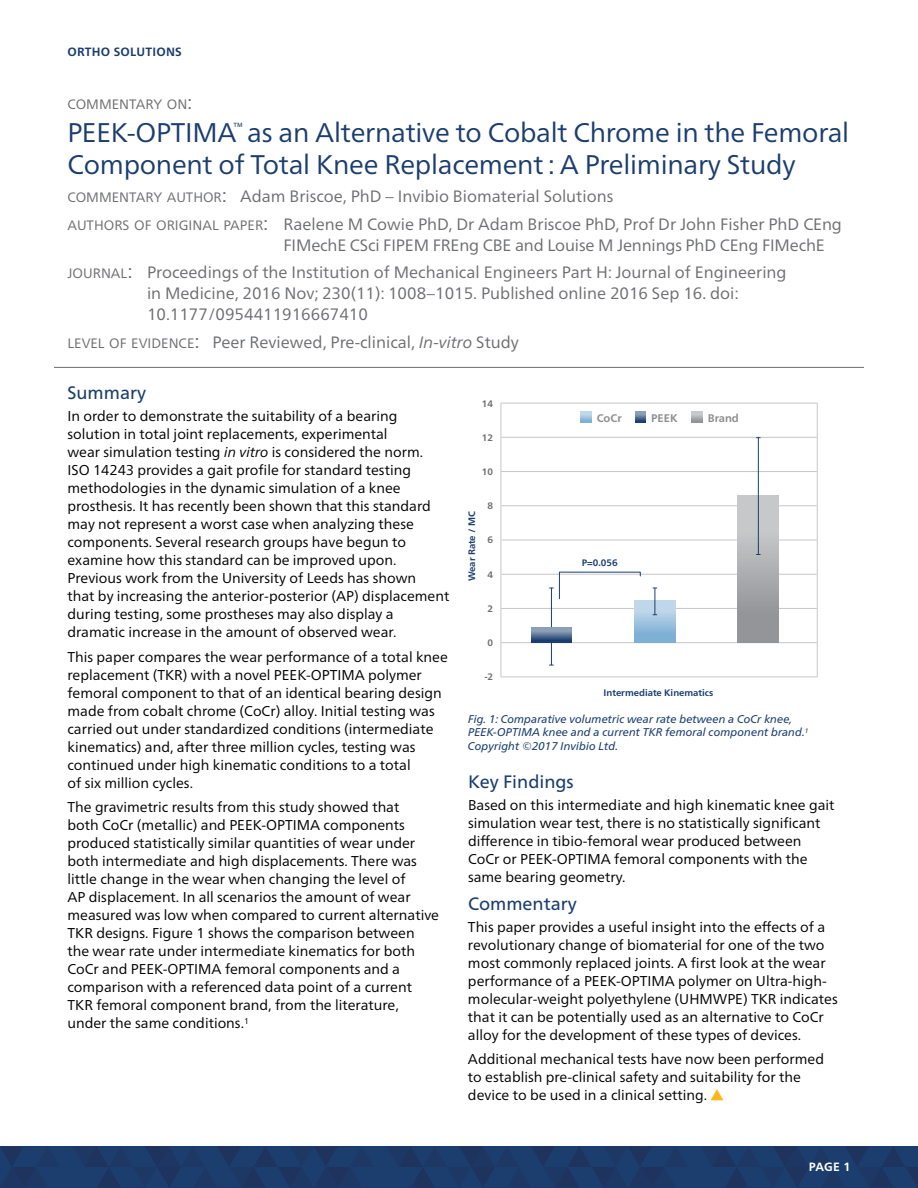
<style>
.page{position:relative;width:918px;height:1188px;background:#fff}
.page>*{position:absolute;margin:0;border:0;box-sizing:border-box;transform-origin:0 0}
.t1{font:27px "Frutiger Neue LT Pro";letter-spacing:-.01em;color:#1b3e6f}
.t2{font:18px "Frutiger Neue LT Pro";color:#1b3e6f}
.t3{font:16.5px/27.8px "Frutiger Neue LT Pro";color:#6d6e71}
.t4{font:14.25px/18px "Frutiger Neue LT Pro";color:#000}
.t5{font:13.65px "Frutiger Neue LT Pro";color:#6d6e71}
.t6{font:700 12px "Frutiger Neue LT Pro";letter-spacing:.02em;color:#1b3e6f}
.t7{font:700 12px "Frutiger Neue LT Pro";color:#fff}
.t8{font:12px "Frutiger Neue LT Pro";color:#1b3e6f}
.t9{font:italic 11.25px/13.5px "Frutiger Neue LT Pro";color:#1b3e6f}
.t10{font:700 11.1px "Frutiger Neue LT Pro";color:#8d8e8f}
.t11{font:700 9.45px "Frutiger Neue LT Pro";color:#1b3e6f}
.t12{font:700 9.45px "Frutiger Neue LT Pro";color:#6d6e71}
.s1{font-size:19.5px}
.s2{font-size:13.65px}
.s3{font-style:italic}
</style>
<div class="page">
<svg style="left:711px;top:1089px;width:12px;height:11px"></svg>
<hr style="left:54px;top:367px;width:810px;height:1px;background:#6d6e71">
<hr style="left:500px;top:574px;width:318px;height:1px;background:#c7c8ca">
<hr style="left:500px;top:608px;width:318px;height:1px;background:#c7c8ca">
<hr style="left:500px;top:642px;width:318px;height:1px;background:#c7c8ca">
<hr style="left:500px;top:676px;width:318px;height:1px;background:#c7c8ca">
<hr style="left:500px;top:403px;width:318px;height:1px;background:#c7c8ca">
<hr style="left:500px;top:404px;width:1px;height:33px;background:#c7c8ca">
<hr style="left:817px;top:404px;width:1px;height:33px;background:#c7c8ca">
<hr style="left:500px;top:437px;width:318px;height:1px;background:#c7c8ca">
<hr style="left:500px;top:438px;width:1px;height:33px;background:#c7c8ca">
<hr style="left:817px;top:438px;width:1px;height:33px;background:#c7c8ca">
<hr style="left:500px;top:471px;width:318px;height:1px;background:#c7c8ca">
<hr style="left:500px;top:472px;width:1px;height:33px;background:#c7c8ca">
<hr style="left:817px;top:472px;width:1px;height:33px;background:#c7c8ca">
<hr style="left:500px;top:505px;width:318px;height:1px;background:#c7c8ca">
<hr style="left:500px;top:506px;width:1px;height:33px;background:#c7c8ca">
<hr style="left:817px;top:506px;width:1px;height:33px;background:#c7c8ca">
<hr style="left:500px;top:539px;width:318px;height:2px;background:#c7c8ca">
<hr style="left:500px;top:541px;width:1px;height:33px;background:#c7c8ca">
<hr style="left:817px;top:541px;width:1px;height:33px;background:#c7c8ca">
<hr style="left:500px;top:575px;width:1px;height:33px;background:#c7c8ca">
<hr style="left:817px;top:575px;width:1px;height:33px;background:#c7c8ca">
<hr style="left:500px;top:609px;width:1px;height:33px;background:#c7c8ca">
<hr style="left:817px;top:609px;width:1px;height:33px;background:#c7c8ca">
<hr style="left:500px;top:643px;width:1px;height:33px;background:#c7c8ca">
<hr style="left:817px;top:643px;width:1px;height:33px;background:#c7c8ca">
<div style="left:624px;top:400px;width:33px;height:33px;background:#fff"></div>
<svg style="left:635px;top:411px;width:11px;height:11px"></svg>
<div style="left:570px;top:401px;width:33px;height:33px;background:#fff"></div>
<svg style="left:581px;top:412px;width:10px;height:10px"></svg>
<svg style="left:692px;top:412px;width:10px;height:10px"></svg>
<hr style="left:551px;top:588px;width:1px;height:77px;background:#1b3e6f">
<svg style="left:531px;top:627px;width:41px;height:15px"></svg>
<div style="left:635px;top:601px;width:40px;height:41px;background:linear-gradient(to bottom,#cddfed,#74a9d1)"></div>
<svg style="left:653px;top:587px;width:4px;height:28px"></svg>
<div style="left:738px;top:496px;width:41px;height:146px;background:linear-gradient(to bottom,#d0d2d4,#8b8e91)"></div>
<hr style="left:758px;top:438px;width:1px;height:116px;background:#1b3e6f">
<svg style="left:549px;top:571px;width:92px;height:29px"></svg>
<svg style="left:0;top:1146px;width:918px;height:42px;background:#1c3a69"></svg>
<p class="t6" style="left:68px;top:45px;width:116px">ORTHO SOLUTIONS</p>
<p class="t5" style="left:68px;top:96px;width:127px">COMMENTARY ON<span class="s1">:</span></p>
<h1 class="t1" style="left:68px;top:116px;width:783px">PEEK-OPTIMA as an Alternative to Cobalt Chrome in the Femoral</h1>
<p class="t8" style="left:232px;top:119px;width:12px">™</p>
<h1 class="t1" style="left:67px;top:148px;width:729px">Component of Total Knee Replacement : A Preliminary Study</h1>
<p class="t3" style="left:68px;top:182px;width:776px"><span class="s2">COMMENTARY AUTHOR</span><span class="s1">:</span> Adam Briscoe, PhD – Invibio Biomaterial Solutions<br><span class="s2">AUTHORS OF ORIGINAL PAPER</span><span class="s1">:</span> Raelene M Cowie PhD, Dr Adam Briscoe PhD, Prof Dr John Fisher PhD CEng</p>
<p class="t3" style="left:68px;top:231px;width:759px;text-indent:216px">FIMechE CSci FIPEM FREng CBE and Louise M Jennings PhD CEng FIMechE<br><span class="s2">JOURNAL</span><span class="s1">:</span> Proceedings of the Institution of Mechanical Engineers Part H: Journal of Engineering</p>
<p class="t3" style="left:147px;top:283px;width:594px;line-height:21px">in Medicine, 2016 Nov; 230(11): 1008–1015. Published online 2016 Sep 16. doi:<br>10.1177/0954411916667410</p>
<p class="t3" style="left:68px;top:328px;width:453px"><span class="s2">LEVEL OF EVIDENCE</span><span class="s1">:</span> Peer Reviewed, Pre-clinical, <span class="s3">In-vitro</span> Study</p>
<p class="t2" style="left:68px;top:382px;width:80px">Summary</p>
<p class="t4" style="left:68px;top:407px;width:383px">In order to demonstrate the suitability of a bearing solution in total joint replacements, experimental<br>wear simulation testing <span class="s3">in vitro</span> is considered the norm.<br>ISO 14243 provides a gait profile for standard testing methodologies in the dynamic simulation of a knee prosthesis. It has recently been shown that this standard may not represent a worst case when analyzing these components. Several research groups have begun to examine how this standard can be improved upon.<br>Previous work from the University of Leeds has shown<br>that by increasing the anterior-posterior (AP) displacement during testing, some prostheses may also display a dramatic increase in the amount of observed wear.</p>
<p class="t4" style="left:68px;top:648px;width:382px">This paper compares the wear performance of a total knee replacement (TKR) with a novel PEEK-OPTIMA polymer femoral component to that of an identical bearing design made from cobalt chrome (CoCr) alloy. Initial testing was carried out under standardized conditions (intermediate kinematics) and, after three million cycles, testing was continued under high kinematic conditions to a total<br>of six million cycles.</p>
<p class="t4" style="left:68px;top:798px;width:373px">The gravimetric results from this study showed that<br>both CoCr (metallic) and PEEK-OPTIMA components produced statistically similar quantities of wear under both intermediate and high displacements. There was little change in the wear when changing the level of<br>AP displacement. In all scenarios the amount of wear measured was low when compared to current alternative TKR designs. Figure 1 shows the comparison between the wear rate under intermediate kinematics for both CoCr and PEEK-OPTIMA femoral components and a comparison with a referenced data point of a current TKR femoral component brand, from the literature, under the same conditions.<sup>1</sup></p>
<p class="t12" style="left:482px;top:398px;width:13px">14</p>
<p class="t12" style="left:482px;top:432px;width:13px">12</p>
<p class="t12" style="left:482px;top:466px;width:13px">10</p>
<p class="t12" style="left:488px;top:500px;width:7px">8</p>
<p class="t12" style="left:488px;top:535px;width:7px">6</p>
<p class="t12" style="left:488px;top:569px;width:7px">4</p>
<p class="t12" style="left:488px;top:603px;width:7px">2</p>
<p class="t12" style="left:488px;top:637px;width:7px">0</p>
<p class="t12" style="left:484px;top:671px;width:10px">-2</p>
<p class="t10" style="left:597px;top:411px;width:26px">CoCr</p>
<p class="t10" style="left:651px;top:411px;width:28px">PEEK</p>
<p class="t10" style="left:708px;top:411px;width:33px">Brand</p>
<p class="t11" style="left:466px;top:581px;width:72px;rotate:-90deg">Wear Rate / MC</p>
<p class="t11" style="left:582px;top:557px;width:37px">P=0.056</p>
<p class="t11" style="left:604px;top:687px;width:111px">Intermediate Kinematics</p>
<p class="t9" style="left:468px;top:712px;width:342px">Fig. 1: Comparative volumetric wear rate between a CoCr knee,<br>PEEK-OPTIMA knee and a current TKR femoral component brand.<sup>1<br></sup>Copyright ©2017 Invibio Ltd.</p>
<p class="t2" style="left:468px;top:771px;width:107px">Key Findings</p>
<p class="t4" style="left:468px;top:796px;width:368px">Based on this intermediate and high kinematic knee gait simulation wear test, there is no statistically significant difference in tibio-femoral wear produced between CoCr or PEEK-OPTIMA femoral components with the same bearing geometry.</p>
<p class="t2" style="left:468px;top:893px;width:110px">Commentary</p>
<p class="t4" style="left:468px;top:917px;width:371px">This paper provides a useful insight into the effects of a revolutionary change of biomaterial for one of the two most commonly replaced joints. A first look at the wear performance of a PEEK-OPTIMA polymer on Ultra-high&shy;molecular-weight polyethylene (UHMWPE) TKR indicates that it can be potentially used as an alternative to CoCr alloy for the development of these types of devices.</p>
<p class="t4" style="left:468px;top:1050px;width:358px">Additional mechanical tests have now been performed to establish pre-clinical safety and suitability for the device to be used in a clinical setting.</p>
<p class="t7" style="left:809px;top:1160px;width:43px">PAGE 1</p>
</div>
